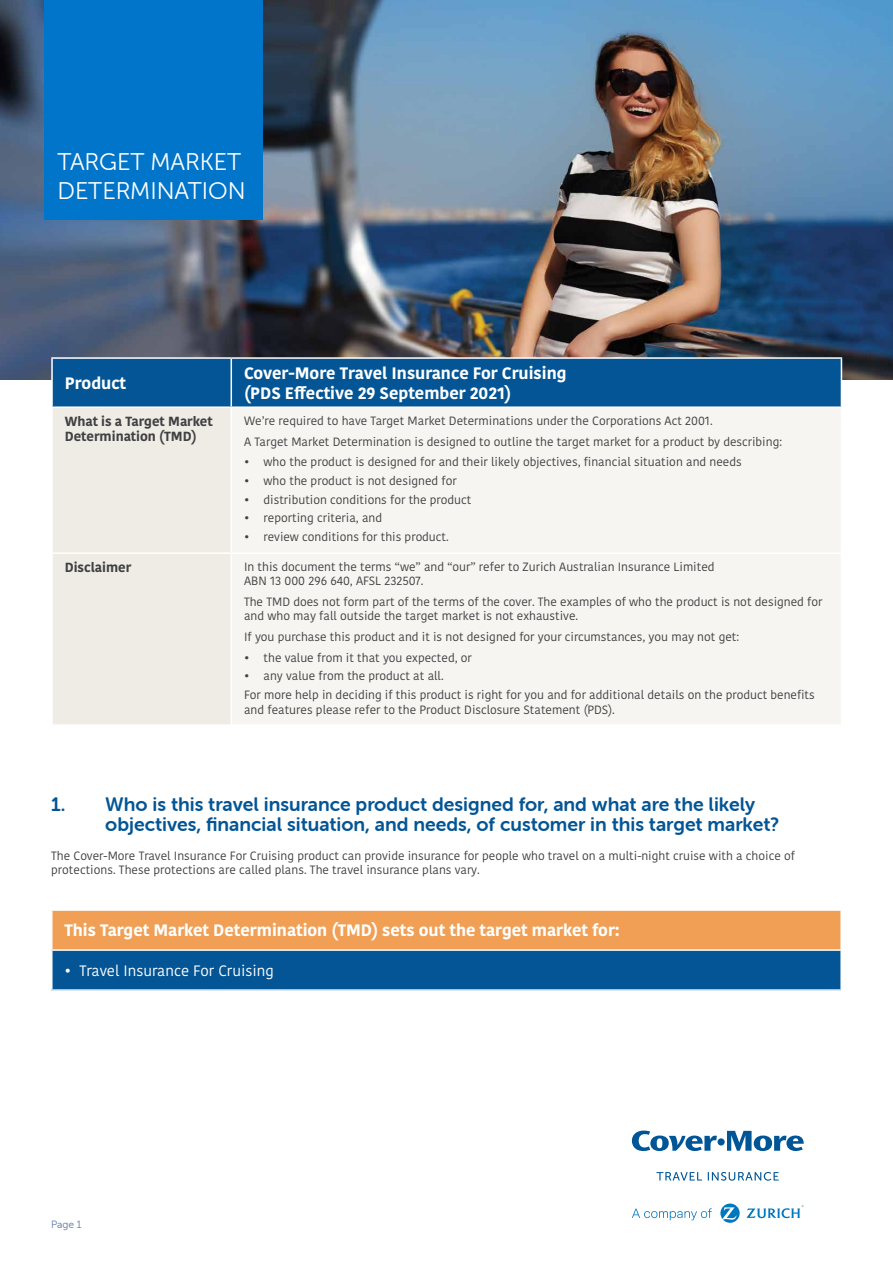
<style>
.page{position:relative;width:893px;height:1263px;background:#fff}
.page>*{position:absolute;margin:0;border:0;box-sizing:border-box;transform-origin:0 0}
.t1{font:24px/28.8px "Museo Sans Rounded 300";color:#fff}
.t2{font:19.5px/19.5px "Museo Sans Rounded 700";color:#035595}
.t3{font:700 16.5px/19.8px "Kohinoor";color:#fff}
.t4{font:15px "Kohinoor";color:#fff}
.t5{font:700 13.2px/15.9px "Kohinoor";color:#414042}
.t6{font:12px/14.4px "Kohinoor";color:#414042}
.t7{font:10.5px "Museo Sans Rounded 300";color:#5e77ab}
</style>
<div class="page">
<img style="left:0;top:0;width:893px;height:379px">
<div style="left:44px;top:0;width:218px;height:219px;background:#0075c9"></div>
<div style="left:52px;top:910px;width:789px;height:40px;background:#f09f54"></div>
<div style="left:52px;top:950px;width:789px;height:40px;background:#035595"></div>
<hr style="left:51px;top:951px;width:2px;height:38px;background:#fff">
<hr style="left:840px;top:951px;width:2px;height:38px;background:#fff">
<hr style="left:51px;top:989px;width:791px;height:2px;background:#fff">
<hr style="left:51px;top:909px;width:791px;height:2px;background:#fff">
<hr style="left:51px;top:911px;width:2px;height:38px;background:#fff">
<hr style="left:840px;top:911px;width:2px;height:38px;background:#fff">
<hr style="left:51px;top:949px;width:791px;height:2px;background:#fff">
<div style="left:53px;top:359px;width:788px;height:47px;background:#035595"></div>
<div style="left:53px;top:408px;width:178px;height:316px;background:#efece6"></div>
<div style="left:232px;top:408px;width:608px;height:316px;background:#f7f5f2"></div>
<hr style="left:51px;top:357px;width:180px;height:2px;background:#fff">
<hr style="left:51px;top:359px;width:2px;height:47px;background:#fff">
<hr style="left:231px;top:357px;width:611px;height:2px;background:#fff">
<hr style="left:231px;top:359px;width:1px;height:47px;background:#fff">
<hr style="left:841px;top:359px;width:1px;height:47px;background:#fff">
<hr style="left:51px;top:552px;width:180px;height:2px;background:#fff">
<hr style="left:231px;top:552px;width:611px;height:2px;background:#fff">
<svg style="left:656px;top:1172px;width:46px;height:8px"></svg>
<svg style="left:708px;top:1172px;width:71px;height:9px"></svg>
<svg style="left:632px;top:1130px;width:172px;height:21px"></svg>
<svg style="left:720px;top:1203px;width:20px;height:20px"></svg>
<svg style="left:746px;top:1205px;width:58px;height:13px"></svg>
<svg style="left:632px;top:1208px;width:80px;height:12px"></svg>
<h1 class="t1" style="left:58px;top:147px;width:190px">TARGET MARKET<br>DETERMINATION</h1>
<h3 class="t3" style="left:65px;top:373px;width:63px">Product</h3>
<h3 class="t3" style="left:244px;top:364px;width:324px">Cover-More Travel Insurance For Cruising (PDS Effective 29 September 2021)</h3>
<p class="t5" style="left:65px;top:413px;width:149px">What is a Target Market<br>Determination (TMD)</p>
<p class="t6" style="left:244px;top:410px;width:539px;line-height:20.9px">We’re required to have Target Market Determinations under the Corporations Act 2001.<br>A Target Market Determination is designed to outline the target market for a product by describing:</p>
<p class="t6" style="left:244px;top:455px;width:499px">• who the product is designed for and their likely objectives, financial situation and needs</p>
<p class="t6" style="left:244px;top:474px;width:214px">• who the product is not designed for</p>
<p class="t6" style="left:244px;top:492px;width:229px">• distribution conditions for the product</p>
<p class="t6" style="left:244px;top:511px;width:140px">• reporting criteria, and</p>
<p class="t6" style="left:244px;top:530px;width:206px">• review conditions for this product.</p>
<p class="t5" style="left:65px;top:559px;width:68px">Disclaimer</p>
<p class="t6" style="left:244px;top:559px;width:472px">In this document the terms “we” and “our” refer to Zurich Australian Insurance Limited<br>ABN 13 000 296 640, AFSL 232507.</p>
<p class="t6" style="left:244px;top:595px;width:580px">The TMD does not form part of the terms of the cover. The examples of who the product is not designed for and who may fall outside the target market is not exhaustive.</p>
<p class="t6" style="left:244px;top:630px;width:497px">If you purchase this product and it is not designed for your circumstances, you may not get:</p>
<p class="t6" style="left:244px;top:651px;width:229px">• the value from it that you expected, or</p>
<p class="t6" style="left:244px;top:667px;width:572px;line-height:18.6px">• any value from the product at all.<br>For more help in deciding if this product is right for you and for additional details on the product benefits</p>
<p class="t6" style="left:244px;top:702px;width:372px">and features please refer to the Product Disclosure Statement (PDS).</p>
<h2 class="t2" style="left:105px;top:795px;width:676px;text-indent:-54px">1. Who is this travel insurance product designed for, and what are the likely objectives, financial situation, and needs, of customer in this target market?</h2>
<p class="t6" style="left:51px;top:849px;width:745px">The Cover-More Travel Insurance For Cruising product can provide insurance for people who travel on a multi-night cruise with a choice of protections. These protections are called plans. The travel insurance plans vary.</p>
<h3 class="t3" style="left:65px;top:921px;width:557px">This Target Market Determination (TMD) sets out the target market for:</h3>
<p class="t4" style="left:65px;top:961px;width:211px">• Travel Insurance For Cruising</p>
<p class="t7" style="left:51px;top:1219px;width:32px">Page 1</p>
</div>
